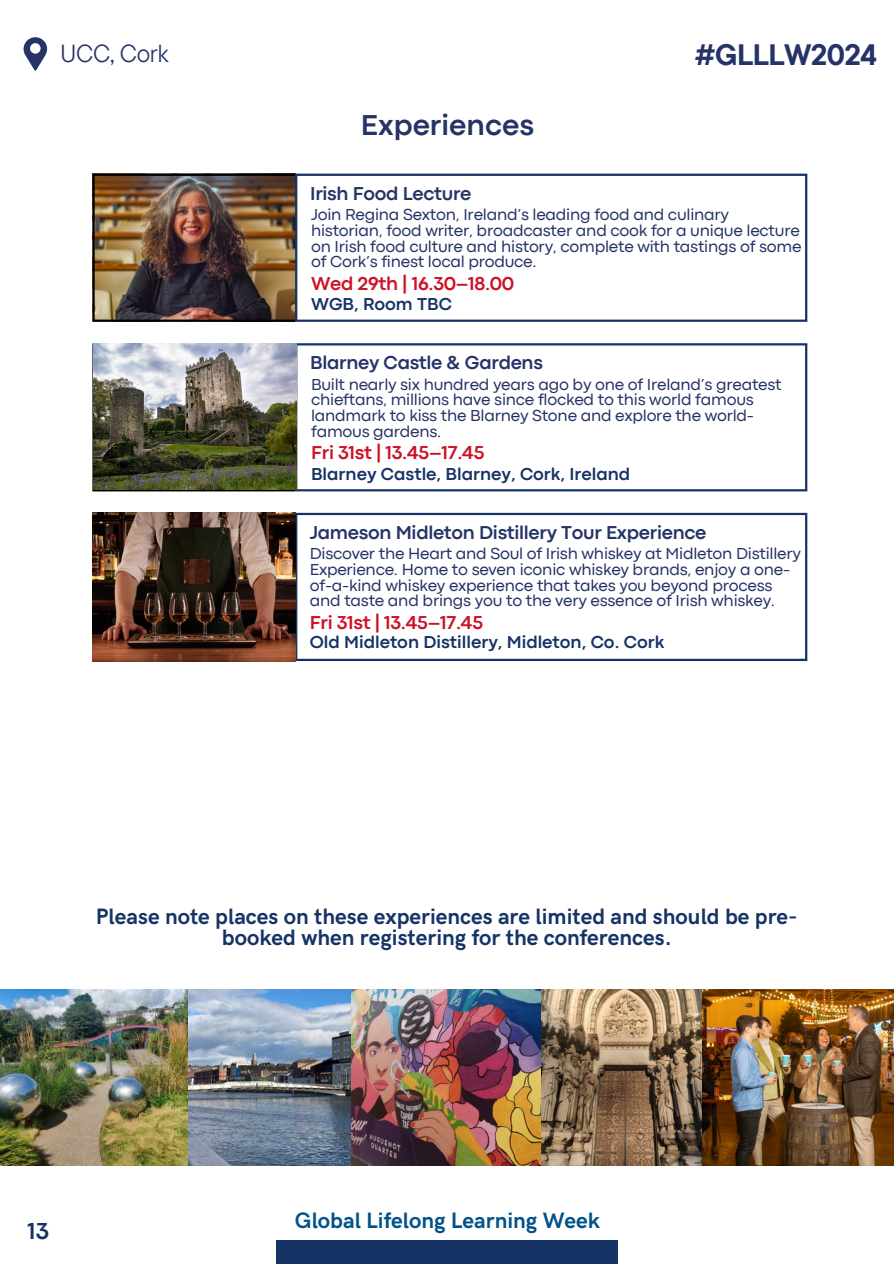
<style>
.page{position:relative;width:894px;height:1264px;background:#fff}
.page>*{position:absolute;margin:0;border:0;box-sizing:border-box;transform-origin:0 0}
.t1{font:700 30px "Codec Pro";color:#263367}
.t2{font:700 29.4px "TT Commons Pro";letter-spacing:-.015em;color:#263367}
.t3{font:24.6px "TT Commons Pro";letter-spacing:-.015em;color:#263367}
.t4{font:700 24.15px "Codec Pro";color:#163365}
.t5{font:700 22.35px/21.3px "HK Grotesk";color:#163365;text-align:center}
.t6{font:700 22.35px "HK Grotesk";color:#015288}
.t7{font:700 19.5px "Codec Pro";letter-spacing:-.015em;color:#263367}
.t8{font:700 19.5px "Codec Pro";letter-spacing:-.015em;color:#ce1126}
.t9{font:700 18px "Codec Pro";color:#163365}
.t10{font:16.65px/15.8px "Codec Pro";letter-spacing:-.015em;color:#263367}
</style>
<div class="page">
<div style="left:276px;top:1240px;width:341px;height:23px;background:#163365"></div>
<svg style="left:24px;top:37px;width:23px;height:34px"></svg>
<hr style="left:295px;top:515px;width:2px;height:143px;background:#163365">
<hr style="left:804px;top:515px;width:3px;height:143px;background:#163365">
<hr style="left:295px;top:513px;width:512px;height:2px;background:#163365">
<hr style="left:295px;top:658px;width:512px;height:3px;background:#163365">
<img style="left:92px;top:513px;width:203px;height:148px">
<img style="left:0;top:989px;width:893px;height:176px">
<hr style="left:92px;top:345px;width:3px;height:144px;background:#000">
<hr style="left:92px;top:343px;width:203px;height:2px;background:#000">
<hr style="left:92px;top:489px;width:203px;height:2px;background:#000">
<hr style="left:295px;top:345px;width:2px;height:144px;background:#163365">
<hr style="left:804px;top:345px;width:3px;height:144px;background:#163365">
<hr style="left:295px;top:343px;width:512px;height:2px;background:#163365">
<hr style="left:295px;top:489px;width:512px;height:2px;background:#163365">
<img style="left:94px;top:343px;width:202px;height:146px">
<img style="left:95px;top:176px;width:200px;height:143px">
<hr style="left:92px;top:176px;width:3px;height:143px;background:#000">
<hr style="left:92px;top:174px;width:203px;height:2px;background:#000">
<hr style="left:92px;top:319px;width:203px;height:3px;background:#000">
<hr style="left:295px;top:176px;width:2px;height:143px;background:#163365">
<hr style="left:804px;top:176px;width:3px;height:143px;background:#163365">
<hr style="left:295px;top:174px;width:512px;height:2px;background:#163365">
<hr style="left:295px;top:319px;width:512px;height:3px;background:#163365">
<p class="t3" style="left:60px;top:38px;width:110px">UCC, Cork</p>
<h5 class="t2" style="left:694px;top:35px;width:184px">#GLLLW2024</h5>
<p class="t1" style="left:361px;top:115px;width:174px">Experiences</p>
<h5 class="t7" style="left:310px;top:186px;width:163px">Irish Food Lecture</h5>
<p class="t10" style="left:311px;top:208px;width:492px">Join Regina Sexton, Ireland’s leading food and culinary historian, food writer, broadcaster and cook for a unique lecture on Irish food culture and history, complete with tastings of some of Cork’s finest local produce.</p>
<h5 class="t8" style="left:311px;top:276px;width:205px">Wed 29th | 16.30–18.00</h5>
<h5 class="t9" style="left:311px;top:298px;width:142px">WGB, Room TBC</h5>
<p class="t7" style="left:310px;top:356px;width:234px">Blarney Castle &amp; Gardens</p>
<h5 class="t10" style="left:311px;top:377px;width:472px">Built nearly six hundred years ago by one of Ireland’s greatest chieftans, millions have since flocked to this world famous landmark to kiss the Blarney Stone and explore the world&shy;famous gardens.</h5>
<h5 class="t8" style="left:311px;top:446px;width:175px">Fri 31st | 13.45–17.45</h5>
<p class="t9" style="left:311px;top:467px;width:320px">Blarney Castle, Blarney, Cork, Ireland</p>
<h5 class="t7" style="left:310px;top:525px;width:398px">Jameson Midleton Distillery Tour Experience</h5>
<h5 class="t10" style="left:310px;top:547px;width:492px">Discover the Heart and Soul of Irish whiskey at Midleton Distillery Experience. Home to seven iconic whiskey brands, enjoy a one&shy;of-a-kind whiskey experience that takes you beyond process and taste and brings you to the very essence of Irish whiskey.</h5>
<h3 class="t8" style="left:310px;top:615px;width:175px">Fri 31st | 13.45–17.45</h3>
<h5 class="t9" style="left:310px;top:636px;width:356px">Old Midleton Distillery, Midleton, Co. Cork</h5>
<p class="t5" style="left:96px;top:906px;width:703px">Please note places on these experiences are limited and should be pre&shy;booked when registering for the conferences.</p>
<p class="t4" style="left:28px;top:1222px;width:23px">13</p>
<h2 class="t6" style="left:295px;top:1207px;width:306px">Global Lifelong Learning Week</h2>
</div>
